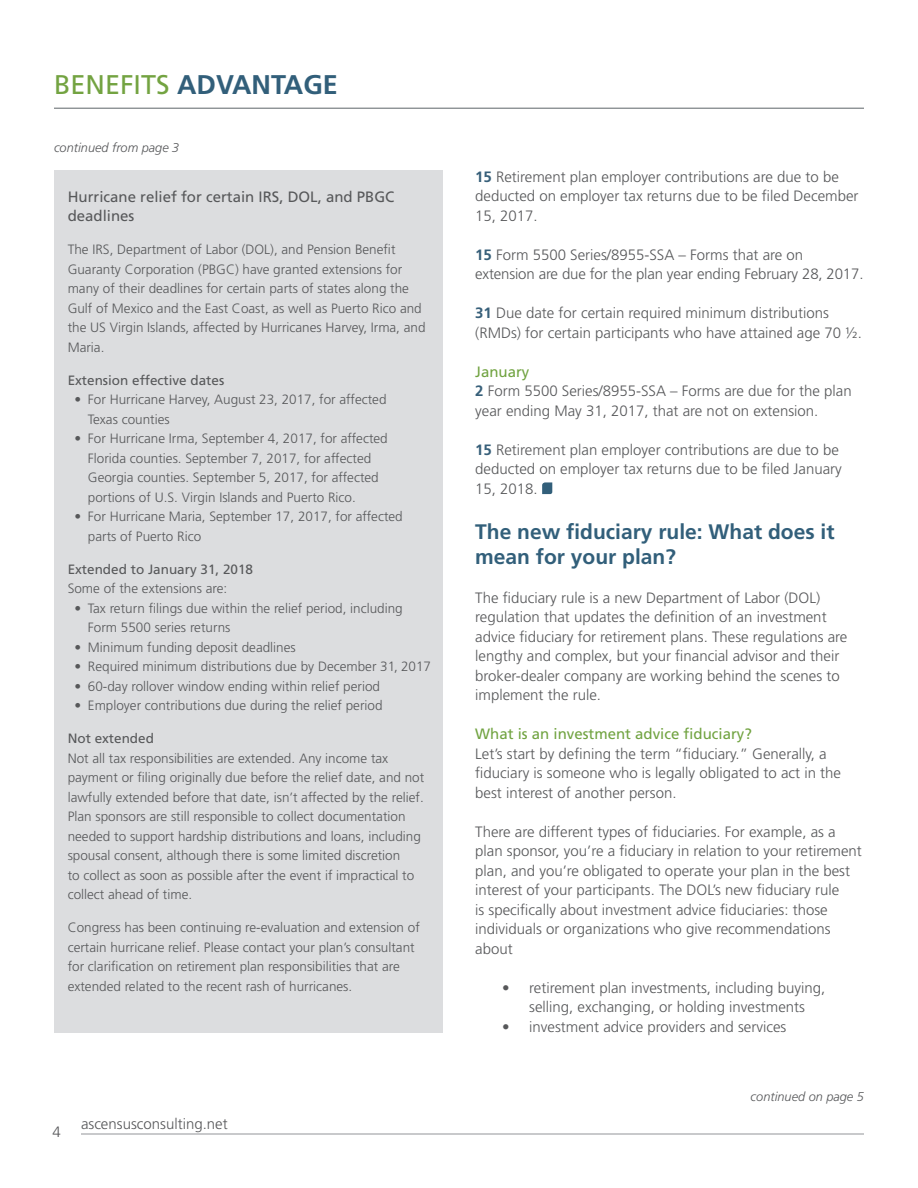
<style>
.page{position:relative;width:918px;height:1188px;background:#fff}
.page>*{position:absolute;margin:0;border:0;box-sizing:border-box;transform-origin:0 0}
.t1{font:700 27px "Frutiger LT Std";color:#325f7a}
.Article_Header{font:700 21px/25.2px "Frutiger LT Std";color:#325f7a}
.Subheader{font:300 15px/19.5px "Frutiger LT Std";color:#57585a}
.Body_Copy{font:300 15px/19.5px "Frutiger LT Std";color:#57585a}
.Subheader-2{font:15px/19.5px "Frutiger LT Std";color:#57585a}
.Subheader-3{font:15px "Frutiger LT Std";color:#71a341}
.Subheader-4{font:300 13.5px/19.5px "Frutiger LT Std";color:#57585a}
.Subheader-5{font:13.5px "Frutiger LT Std";color:#57585a}
.t2{font:italic 300 12.75px "Frutiger LT Std";color:#57585a}
.s1{font-weight:400;color:#73a341}
.s2{font-weight:700;color:#38607a}
</style>
<div class="page">
<hr style="left:54px;top:108px;width:810px;height:1px;background:#5e6469">
<hr style="left:81px;top:1134px;width:783px;height:1px;background:#939598">
<svg style="left:542px;top:482px;width:10px;height:12px"></svg>
<div style="left:54px;top:170px;width:389px;height:862px;background:#dcdddf"></div>
<h1 class="t1" style="left:54px;top:69px;width:285px"><span class="s1">BENEFITS</span> ADVANTAGE</h1>
<p class="t2" style="left:54px;top:140px;width:127px">continued from page 3</p>
<p class="Subheader-2" style="left:68px;top:187px;width:328px">Hurricane relief for certain IRS, DOL, and PBGC deadlines</p>
<p class="Subheader-4" style="left:68px;top:240px;width:359px">The IRS, Department of Labor (DOL), and Pension Benefit Guaranty Corporation (PBGC) have granted extensions for many of their deadlines for certain parts of states along the Gulf of Mexico and the East Coast, as well as Puerto Rico and the US Virgin Islands, affected by Hurricanes Harvey, Irma, and Maria.</p>
<p class="Subheader-5" style="left:68px;top:372px;width:158px">Extension effective dates</p>
<p class="Subheader-4" style="left:74px;top:390px;width:314px">• For Hurricane Harvey, August 23, 2017, for affected</p>
<p class="Subheader-4" style="left:88px;top:410px;width:83px">Texas counties</p>
<p class="Subheader-4" style="left:74px;top:429px;width:315px">• For Hurricane Irma, September 4, 2017, for affected</p>
<p class="Subheader-4" style="left:88px;top:449px;width:285px">Florida counties. September 7, 2017, for affected</p>
<p class="Subheader-4" style="left:88px;top:468px;width:292px">Georgia counties. September 5, 2017, for affected</p>
<p class="Subheader-4" style="left:88px;top:488px;width:269px">portions of U.S. Virgin Islands and Puerto Rico.</p>
<p class="Subheader-4" style="left:74px;top:507px;width:330px">• For Hurricane Maria, September 17, 2017, for affected</p>
<p class="Subheader-4" style="left:88px;top:527px;width:115px">parts of Puerto Rico</p>
<p class="Subheader-5" style="left:68px;top:561px;width:187px">Extended to January 31, 2018</p>
<p class="Subheader-4" style="left:68px;top:579px;width:161px">Some of the extensions are:</p>
<p class="Subheader-4" style="left:88px;top:599px;width:316px;text-indent:-14px">• Tax return filings due within the relief period, including<br>Form 5500 series returns</p>
<p class="Subheader-4" style="left:74px;top:638px;width:223px">• Minimum funding deposit deadlines</p>
<p class="Subheader-4" style="left:74px;top:657px;width:358px">• Required minimum distributions due by December 31, 2017</p>
<p class="Subheader-4" style="left:74px;top:677px;width:307px">• 60-day rollover window ending within relief period</p>
<p class="Subheader-4" style="left:74px;top:696px;width:310px">• Employer contributions due during the relief period</p>
<p class="Subheader-5" style="left:68px;top:731px;width:88px">Not extended</p>
<p class="Subheader-4" style="left:68px;top:749px;width:358px">Not all tax responsibilities are extended. Any income tax payment or filing originally due before the relief date, and not lawfully extended before that date, isn’t affected by the relief.<br>Plan sponsors are still responsible to collect documentation needed to support hardship distributions and loans, including spousal consent, although there is some limited discretion<br>to collect as soon as possible after the event if impractical to collect ahead of time.</p>
<p class="Subheader-4" style="left:68px;top:918px;width:354px">Congress has been continuing re-evaluation and extension of certain hurricane relief. Please contact your plan’s consultant for clarification on retirement plan responsibilities that are extended related to the recent rash of hurricanes.</p>
<p class="Subheader" style="left:52px;top:1122px;width:10px">4</p>
<p class="Subheader" style="left:81px;top:1114px;width:148px">ascensusconsulting.net</p>
<p class="Subheader" style="left:475px;top:167px;width:385px"><span class="s2">15</span> Retirement plan employer contributions are due to be deducted on employer tax returns due to be filed December<br>15, 2017.</p>
<p class="Subheader" style="left:475px;top:245px;width:390px"><span class="s2">15</span> Form 5500 Series/8955-SSA – Forms that are on extension are due for the plan year ending February 28, 2017.</p>
<p class="Subheader" style="left:475px;top:304px;width:388px"><span class="s2">31</span> Due date for certain required minimum distributions (RMDs) for certain participants who have attained age 70 ½.</p>
<p class="Subheader-3" style="left:475px;top:363px;width:56px">January</p>
<p class="Subheader" style="left:475px;top:382px;width:378px"><span class="s2">2</span> Form 5500 Series/8955-SSA – Forms are due for the plan year ending May 31, 2017, that are not on extension.</p>
<p class="Subheader" style="left:475px;top:440px;width:368px"><span class="s2">15</span> Retirement plan employer contributions are due to be deducted on employer tax returns due to be filed January<br>15, 2018.</p>
<p class="Article_Header" style="left:475px;top:519px;width:361px">The new fiduciary rule: What does it mean for your plan?</p>
<p class="Body_Copy" style="left:475px;top:588px;width:374px">The fiduciary rule is a new Department of Labor (DOL) regulation that updates the definition of an investment advice fiduciary for retirement plans. These regulations are lengthy and complex, but your financial advisor and their broker-dealer company are working behind the scenes to implement the rule.</p>
<p class="Subheader-3" style="left:475px;top:725px;width:278px">What is an investment advice fiduciary?</p>
<p class="Subheader" style="left:475px;top:744px;width:367px">Let’s start by defining the term “fiduciary.” Generally, a fiduciary is someone who is legally obligated to act in the best interest of another person.</p>
<p class="Subheader" style="left:475px;top:822px;width:388px">There are different types of fiduciaries. For example, as a plan sponsor, you’re a fiduciary in relation to your retirement plan, and you’re obligated to operate your plan in the best interest of your participants. The DOL’s new fiduciary rule<br>is specifically about investment advice fiduciaries: those individuals or organizations who give recommendations about</p>
<p class="Subheader" style="left:502px;top:978px;width:325px;text-align:center">• retirement plan investments, including buying, selling, exchanging, or holding investments</p>
<p class="Subheader" style="left:502px;top:1017px;width:286px">• investment advice providers and services</p>
<p class="t2" style="left:751px;top:1089px;width:115px">continued on page 5</p>
</div>
